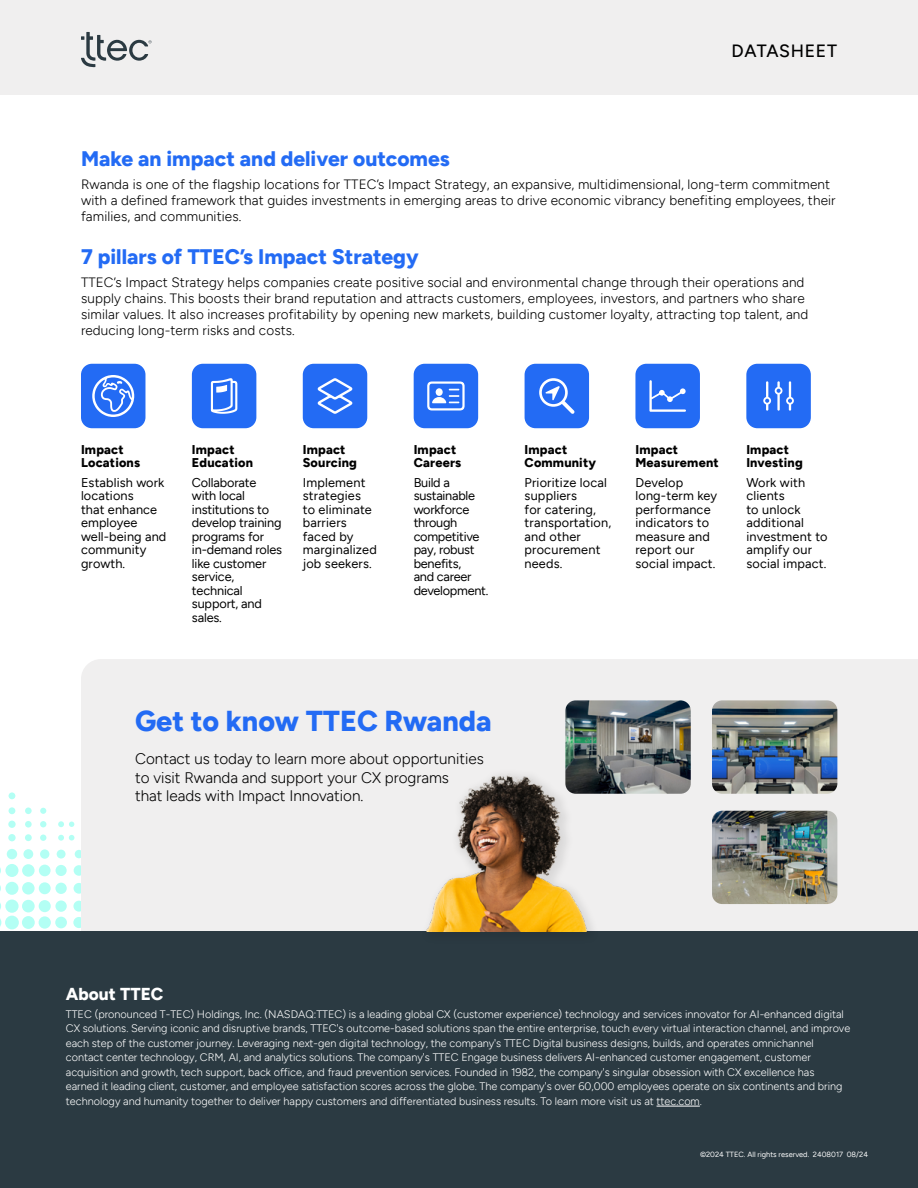
<style>
.page{position:relative;width:918px;height:1188px;background:#fff}
.page>*{position:absolute;margin:0;border:0;box-sizing:border-box;transform-origin:0 0}
.t1{font:800 28.8px "Figtree";color:#236bf4}
.t2{font:800 21px "Figtree";color:#236bf4}
.t3{font:500 17.7px "Figtree";letter-spacing:.035em;color:#000}
.t4{font:800 17.25px "Figtree";color:#fff}
.t5{font:300 15.3px/18.3px "Figtree";color:#000}
.t6{font:300 13.5px/16.2px "Figtree";letter-spacing:.01em;color:#000}
.t7{font:12.75px/13.5px "Figtree";letter-spacing:.01em;color:#000}
.t8{font:12.75px/13.5px "Figtree";letter-spacing:-.01em;color:#000}
.t9{font:800 12.75px/13.5px "Figtree";letter-spacing:.015em;color:#000}
.t10{font:12.75px/13.5px "Figtree";letter-spacing:-.02em;color:#000}
.t11{font:300 10.95px/14.5px "Figtree";color:#fff}
.t12{font:7.5px "Figtree";color:#fff}
</style>
<div class="page">
<div style="left:9px;top:792px;width:6px;height:7px;background:#b3fff4;border-radius:50%"></div>
<div style="left:9px;top:807px;width:6px;height:7px;background:#b3fff4;border-radius:50%"></div>
<div style="left:25px;top:807px;width:7px;height:7px;background:#b3fff4;border-radius:50%"></div>
<svg style="left:40px;top:808px;width:6px;height:6px"></svg>
<svg style="left:8px;top:821px;width:8px;height:7px"></svg>
<div style="left:25px;top:821px;width:7px;height:7px;background:#b3fff4;border-radius:50%"></div>
<svg style="left:40px;top:821px;width:6px;height:6px"></svg>
<svg style="left:58px;top:821px;width:16px;height:6px"></svg>
<div style="left:8px;top:834px;width:8px;height:7px;background:#b3fff4;border-radius:50%"></div>
<div style="left:25px;top:834px;width:7px;height:7px;background:#b3fff4;border-radius:50%"></div>
<svg style="left:40px;top:835px;width:6px;height:6px"></svg>
<svg style="left:58px;top:835px;width:16px;height:6px"></svg>
<svg style="left:7px;top:849px;width:10px;height:10px"></svg>
<svg style="left:23px;top:849px;width:10px;height:10px"></svg>
<svg style="left:40px;top:849px;width:9px;height:10px"></svg>
<svg style="left:57px;top:850px;width:9px;height:9px"></svg>
<div style="left:75px;top:850px;width:8px;height:8px;background:#b3fff4;border-radius:50%"></div>
<div style="left:5px;top:864px;width:13px;height:13px;background:#b3fff4;border-radius:50%"></div>
<svg style="left:22px;top:864px;width:13px;height:13px"></svg>
<div style="left:39px;top:865px;width:12px;height:11px;background:#b3fff4;border-radius:50%"></div>
<div style="left:56px;top:865px;width:11px;height:11px;background:#b3fff4;border-radius:50%"></div>
<div style="left:74px;top:865px;width:10px;height:11px;background:#b3fff4;border-radius:50%"></div>
<svg style="left:5px;top:882px;width:13px;height:13px"></svg>
<svg style="left:22px;top:882px;width:13px;height:13px"></svg>
<svg style="left:39px;top:882px;width:12px;height:12px"></svg>
<div style="left:55px;top:883px;width:12px;height:11px;background:#b3fff4;border-radius:50%"></div>
<div style="left:74px;top:883px;width:10px;height:11px;background:#b3fff4;border-radius:50%"></div>
<svg style="left:5px;top:900px;width:14px;height:13px"></svg>
<div style="left:22px;top:900px;width:13px;height:12px;background:#b3fff4;border-radius:50%"></div>
<div style="left:39px;top:900px;width:12px;height:12px;background:#b3fff4;border-radius:50%"></div>
<svg style="left:55px;top:900px;width:12px;height:12px"></svg>
<div style="left:73px;top:901px;width:11px;height:11px;background:#b3fff4;border-radius:50%"></div>
<svg style="left:0;top:867px;width:1px;height:60px"></svg>
<div style="left:5px;top:916px;width:14px;height:13px;background:#b3fff4;border-radius:50%"></div>
<svg style="left:22px;top:916px;width:13px;height:13px"></svg>
<svg style="left:39px;top:916px;width:12px;height:13px"></svg>
<div style="left:55px;top:917px;width:12px;height:11px;background:#b3fff4;border-radius:50%"></div>
<svg style="left:73px;top:917px;width:12px;height:11px"></svg>
<div style="left:81px;top:659px;width:837px;height:272px;background:#f0efef"></div>
<div style="left:0;top:932px;width:918px;height:256px;background:#2b3a42"></div>
<hr style="left:657px;top:1106px;width:43px;height:1px;background:#fff">
<div style="left:420px;top:767px;width:181px;height:178px;background:#000;opacity:.1"></div>
<img style="left:404px;top:773px;width:190px;height:159px">
<div style="left:0;top:0;width:918px;height:94px;background:#f0efef"></div>
<svg style="left:81px;top:32px;width:71px;height:35px"></svg>
<div style="left:81px;top:364px;width:64px;height:64px;background:#236bf4;border-radius:11px"></div>
<svg style="left:92px;top:375px;width:42px;height:42px"></svg>
<div style="left:192px;top:364px;width:64px;height:64px;background:#236bf4;border-radius:11px"></div>
<svg style="left:211px;top:378px;width:26px;height:36px"></svg>
<div style="left:303px;top:364px;width:64px;height:64px;background:#236bf4;border-radius:11px"></div>
<svg style="left:318px;top:378px;width:34px;height:36px"></svg>
<div style="left:525px;top:364px;width:64px;height:64px;background:#236bf4;border-radius:11px"></div>
<svg style="left:539px;top:378px;width:35px;height:36px"></svg>
<div style="left:414px;top:364px;width:64px;height:64px;background:#236bf4;border-radius:11px"></div>
<svg style="left:427px;top:381px;width:38px;height:29px"></svg>
<div style="left:635px;top:364px;width:65px;height:64px;background:#236bf4;border-radius:11px"></div>
<svg style="left:649px;top:380px;width:37px;height:32px"></svg>
<div style="left:746px;top:364px;width:65px;height:64px;background:#236bf4;border-radius:11px"></div>
<svg style="left:763px;top:381px;width:31px;height:30px"></svg>
<img style="left:565px;top:700px;width:126px;height:94px">
<img style="left:712px;top:700px;width:125px;height:94px">
<img style="left:712px;top:811px;width:125px;height:93px">
<h3 class="t3" style="left:732px;top:41px;width:107px">DATASHEET</h3>
<h2 class="t2" style="left:81px;top:146px;width:370px">Make an impact and deliver outcomes</h2>
<p class="t6" style="left:81px;top:176px;width:756px">Rwanda is one of the flagship locations for TTEC’s Impact Strategy, an expansive, multidimensional, long-term commitment with a defined framework that guides investments in emerging areas to drive economic vibrancy benefiting employees, their families, and communities.</p>
<h2 class="t2" style="left:81px;top:244px;width:339px">7 pillars of TTEC’s Impact Strategy</h2>
<p class="t6" style="left:81px;top:274px;width:729px">TTEC’s Impact Strategy helps companies create positive social and environmental change through their operations and supply chains. This boosts their brand reputation and attracts customers, employees, investors, and partners who share similar values. It also increases profitability by opening new markets, building customer loyalty, attracting top talent, and reducing long-term risks and costs.</p>
<p class="t9" style="left:81px;top:442px;width:61px">Impact<br>Locations</p>
<p class="t7" style="left:81px;top:475px;width:87px">Establish work locations<br>that enhance employee well-being and community growth.</p>
<p class="t9" style="left:192px;top:442px;width:63px">Impact<br>Education</p>
<p class="t8" style="left:192px;top:475px;width:92px">Collaborate with local institutions to develop training programs for in-demand roles like customer service, technical support, and sales.</p>
<p class="t9" style="left:303px;top:442px;width:56px">Impact<br>Sourcing</p>
<p class="t7" style="left:303px;top:475px;width:76px">Implement strategies<br>to eliminate barriers faced by marginalized job seekers.</p>
<p class="t9" style="left:414px;top:442px;width:49px">Impact<br>Careers</p>
<p class="t10" style="left:414px;top:475px;width:76px">Build a sustainable workforce through competitive pay, robust benefits,<br>and career development.</p>
<p class="t9" style="left:525px;top:442px;width:73px">Impact<br>Community</p>
<p class="t7" style="left:525px;top:475px;width:88px">Prioritize local suppliers<br>for catering, transportation, and other procurement needs.</p>
<p class="t9" style="left:635px;top:442px;width:85px">Impact<br>Measurement</p>
<p class="t7" style="left:635px;top:475px;width:83px">Develop long-term key performance indicators to measure and report our social impact.</p>
<p class="t9" style="left:746px;top:442px;width:58px">Impact<br>Investing</p>
<p class="t7" style="left:746px;top:475px;width:83px">Work with clients<br>to unlock additional investment to amplify our social impact.</p>
<h1 class="t1" style="left:135px;top:703px;width:358px">Get to know TTEC Rwanda</h1>
<h3 class="t5" style="left:135px;top:750px;width:350px">Contact us today to learn more about opportunities to visit Rwanda and support your CX programs<br>that leads with Impact Innovation.</h3>
<h3 class="t4" style="left:66px;top:984px;width:99px">About TTEC</h3>
<p class="t11" style="left:66px;top:1007px;width:786px">TTEC (pronounced T-TEC) Holdings, Inc. (NASDAQ:TTEC) is a leading global CX (customer experience) technology and services innovator for AI-enhanced digital CX solutions. Serving iconic and disruptive brands, TTEC's outcome-based solutions span the entire enterprise, touch every virtual interaction channel, and improve each step of the customer journey. Leveraging next-gen digital technology, the company's TTEC Digital business designs, builds, and operates omnichannel contact center technology, CRM, AI, and analytics solutions. The company's TTEC Engage business delivers AI-enhanced customer engagement, customer acquisition and growth, tech support, back office, and fraud prevention services. Founded in 1982, the company's singular obsession with CX excellence has earned it leading client, customer, and employee satisfaction scores across the globe. The company's over 60,000 employees operate on six continents and bring technology and humanity together to deliver happy customers and differentiated business results. To learn more visit us at ttec.com.</p>
<p class="t12" style="left:700px;top:1150px;width:170px">©2024 TTEC. All rights reserved. 2408017 08/24</p>
</div>
